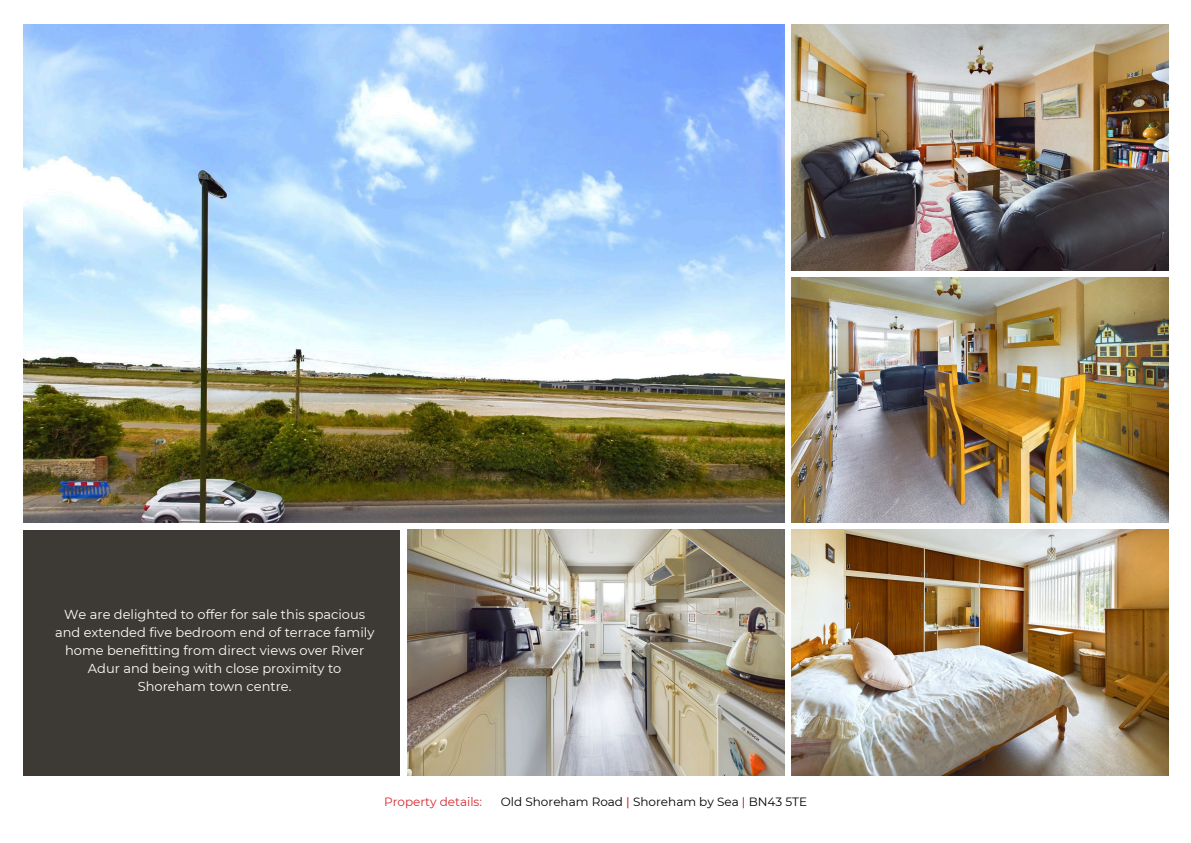
<style>
.page{position:relative;width:1191px;height:843px;background:#fff}
.page>*{position:absolute;margin:0;border:0;box-sizing:border-box;transform-origin:0 0}
.t1{font:13px/18px "Montserrat";color:#fff;text-align:center}
.t2{font:12px "Montserrat";color:#000}
.t3{font:12px "Montserrat";color:#d7282f}
.s1{font-weight:500;color:#d7282f}
</style>
<div class="page">
<img style="left:23px;top:25px;width:761px;height:497px">
<div style="left:23px;top:529px;width:377px;height:246px;background:#3d3935"></div>
<img style="left:407px;top:529px;width:377px;height:246px">
<img style="left:791px;top:529px;width:377px;height:246px">
<img style="left:791px;top:25px;width:377px;height:245px">
<img style="left:791px;top:277px;width:377px;height:245px">
<h1 class="t1" style="left:55px;top:605px;width:321px">We are delighted to offer for sale this spacious and extended five bedroom end of terrace family home benefitting from direct views over River Adur and being with close proximity to Shoreham town centre.</h1>
<h1 class="t3" style="left:384px;top:794px;width:99px">Property details:</h1>
<h1 class="t2" style="left:501px;top:794px;width:308px">Old Shoreham Road <span class="s1">|</span> Shoreham by Sea <span class="s1">|</span> BN43 5TE</h1>
</div>
